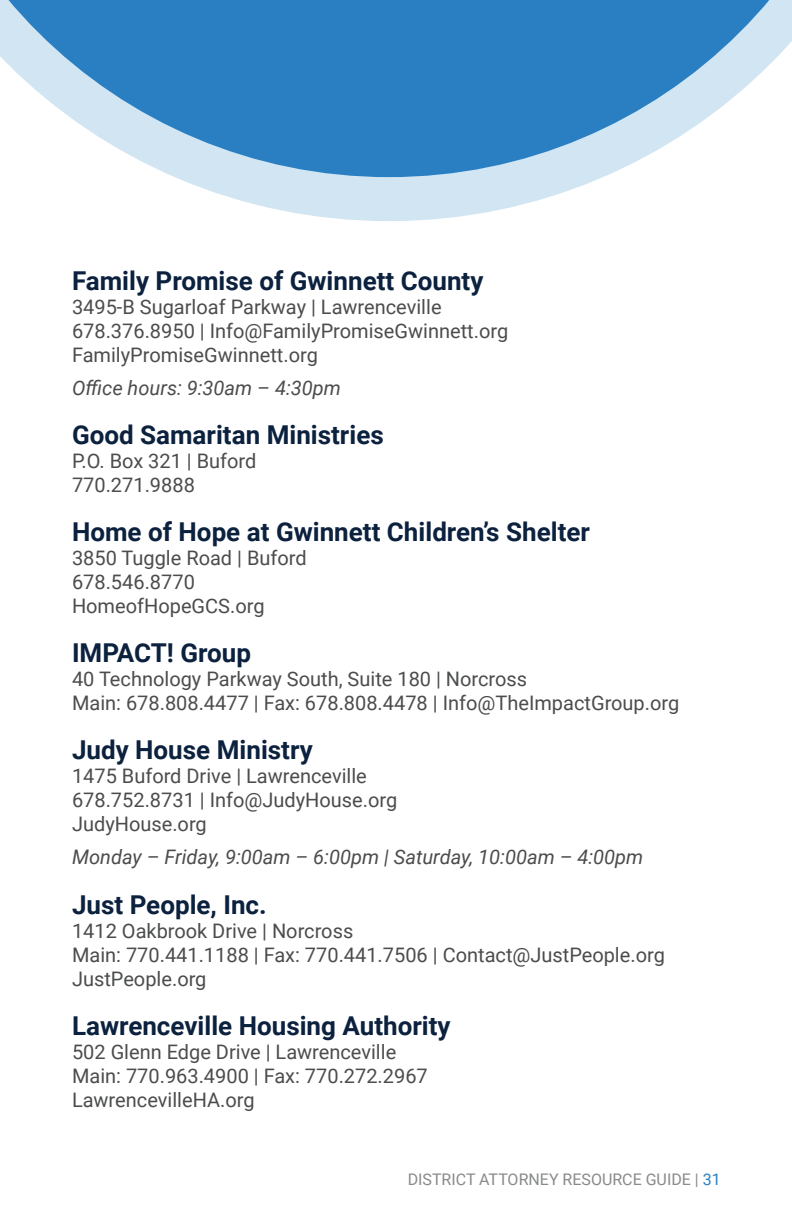
<style>
.page{position:relative;width:792px;height:1224px;background:#fff}
.page>*{position:absolute;margin:0;border:0;box-sizing:border-box;transform-origin:0 0}
.Heading_2{font:700 26px "Roboto";color:#0b213e}
.text{font:20px "Roboto";color:#4b4c4d}
.Italics_-_Days_Space{font:italic 20px "Roboto";color:#4b4c4d}
.t1{font:16px "Roboto";color:#898a8b}
.s1{color:#2a7fc3}
</style>
<div class="page">
<svg style="left:0;top:0;width:792px;height:221px"></svg>
<p class="Heading_2" style="left:72px;top:262px;width:413px">Family Promise of Gwinnett County</p>
<p class="text" style="left:72px;top:292px;width:371px">3495-B Sugarloaf Parkway | Lawrenceville</p>
<p class="text" style="left:72px;top:316px;width:438px">678.376.8950 | Info@FamilyPromiseGwinnett.org</p>
<p class="text" style="left:72px;top:340px;width:247px">FamilyPromiseGwinnett.org</p>
<p class="Italics_-_Days_Space" style="left:72px;top:373px;width:270px">Office hours: 9:30am – 4:30pm</p>
<p class="Heading_2" style="left:72px;top:416px;width:313px">Good Samaritan Ministries</p>
<p class="text" style="left:72px;top:447px;width:186px">P.O. Box 321 | Buford</p>
<p class="text" style="left:72px;top:471px;width:124px">770.271.9888</p>
<p class="Heading_2" style="left:72px;top:513px;width:520px">Home of Hope at Gwinnett Children’s Shelter</p>
<p class="text" style="left:72px;top:544px;width:236px">3850 Tuggle Road | Buford</p>
<p class="text" style="left:72px;top:568px;width:124px">678.546.8770</p>
<p class="text" style="left:72px;top:592px;width:194px">HomeofHopeGCS.org</p>
<p class="Heading_2" style="left:72px;top:635px;width:180px">IMPACT! Group</p>
<p class="text" style="left:72px;top:665px;width:457px">40 Technology Parkway South, Suite 180 | Norcross</p>
<p class="text" style="left:72px;top:689px;width:609px">Main: 678.808.4477 | Fax: 678.808.4478 | Info@TheImpactGroup.org</p>
<p class="Heading_2" style="left:72px;top:732px;width:242px">Judy House Ministry</p>
<p class="text" style="left:72px;top:762px;width:296px">1475 Buford Drive | Lawrenceville</p>
<p class="text" style="left:72px;top:786px;width:327px">678.752.8731 | Info@JudyHouse.org</p>
<p class="text" style="left:72px;top:810px;width:136px">JudyHouse.org</p>
<p class="Italics_-_Days_Space" style="left:72px;top:843px;width:573px">Monday – Friday, 9:00am – 6:00pm | Saturday, 10:00am – 4:00pm</p>
<p class="Heading_2" style="left:72px;top:886px;width:196px">Just People, Inc.</p>
<p class="text" style="left:72px;top:916px;width:283px">1412 Oakbrook Drive | Norcross</p>
<p class="text" style="left:72px;top:940px;width:594px">Main: 770.441.1188 | Fax: 770.441.7506 | Contact@JustPeople.org</p>
<p class="text" style="left:72px;top:964px;width:136px">JustPeople.org</p>
<p class="Heading_2" style="left:72px;top:1007px;width:380px">Lawrenceville Housing Authority</p>
<p class="text" style="left:72px;top:1038px;width:326px">502 Glenn Edge Drive | Lawrenceville</p>
<p class="text" style="left:72px;top:1062px;width:357px">Main: 770.963.4900 | Fax: 770.272.2967</p>
<p class="text" style="left:72px;top:1086px;width:184px">LawrencevilleHA.org</p>
<p class="t1" style="left:408px;top:1168px;width:314px">DISTRICT ATTORNEY RESOURCE GUIDE | <span class="s1">31</span></p>
</div>
